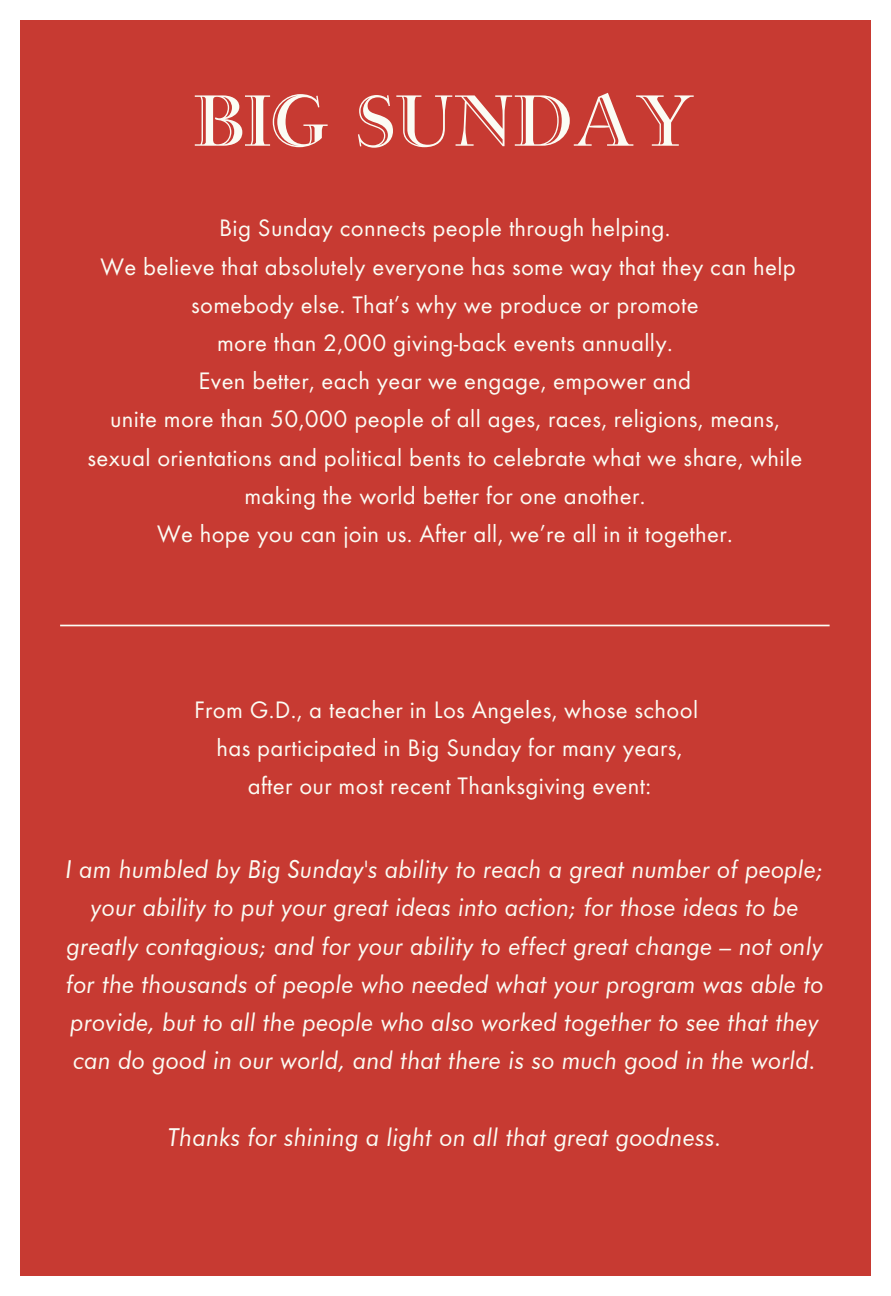
<style>
.page{position:relative;width:891px;height:1296px;background:#fff}
.page>*{position:absolute;margin:0;border:0;box-sizing:border-box;transform-origin:0 0}
.t1{font:82.8px "Lateral Incised NF";color:#fbfcf4}
.t2{font:24.75px/38.2px "Futura EF";letter-spacing:.015em;color:#fbfcf4;text-align:center}
.t3{font:italic 24.75px/38.2px "Futura BT";letter-spacing:.015em;color:#fbfcf4;text-align:center;scale:.95 1}
</style>
<div class="page">
<div style="left:20px;top:20px;width:851px;height:1256px;background:#c73a32"></div>
<hr style="left:60px;top:625px;width:770px;height:1px;background:#fbfcf4">
<h1 class="t1" style="left:193px;top:72px;width:503px">BIG SUNDAY</h1>
<p class="t2" style="left:87px;top:209px;width:716px">Big Sunday connects people through helping.<br>We believe that absolutely everyone has some way that they can help somebody else. That’s why we produce or promote<br>more than 2,000 giving-back events annually.<br>Even better, each year we engage, empower and<br>unite more than 50,000 people of all ages, races, religions, means, sexual orientations and political bents to celebrate what we share, while making the world better for one another.<br>We hope you can join us. After all, we’re all in it together.</p>
<p class="t2" style="left:194px;top:691px;width:506px">From G.D., a teacher in Los Angeles, whose school has participated in Big Sunday for many years, after our most recent Thanksgiving event:</p>
<p class="t3" style="left:66px;top:850px;width:799px">I am humbled by Big Sunday's ability to reach a great number of people; your ability to put your great ideas into action; for those ideas to be greatly contagious; and for your ability to effect great change – not only for the thousands of people who needed what your program was able to provide, but to all the people who also worked together to see that they can do good in our world, and that there is so much good in the world.</p>
<p class="t3" style="left:168px;top:1118px;width:585px">Thanks for shining a light on all that great goodness.</p>
</div>
